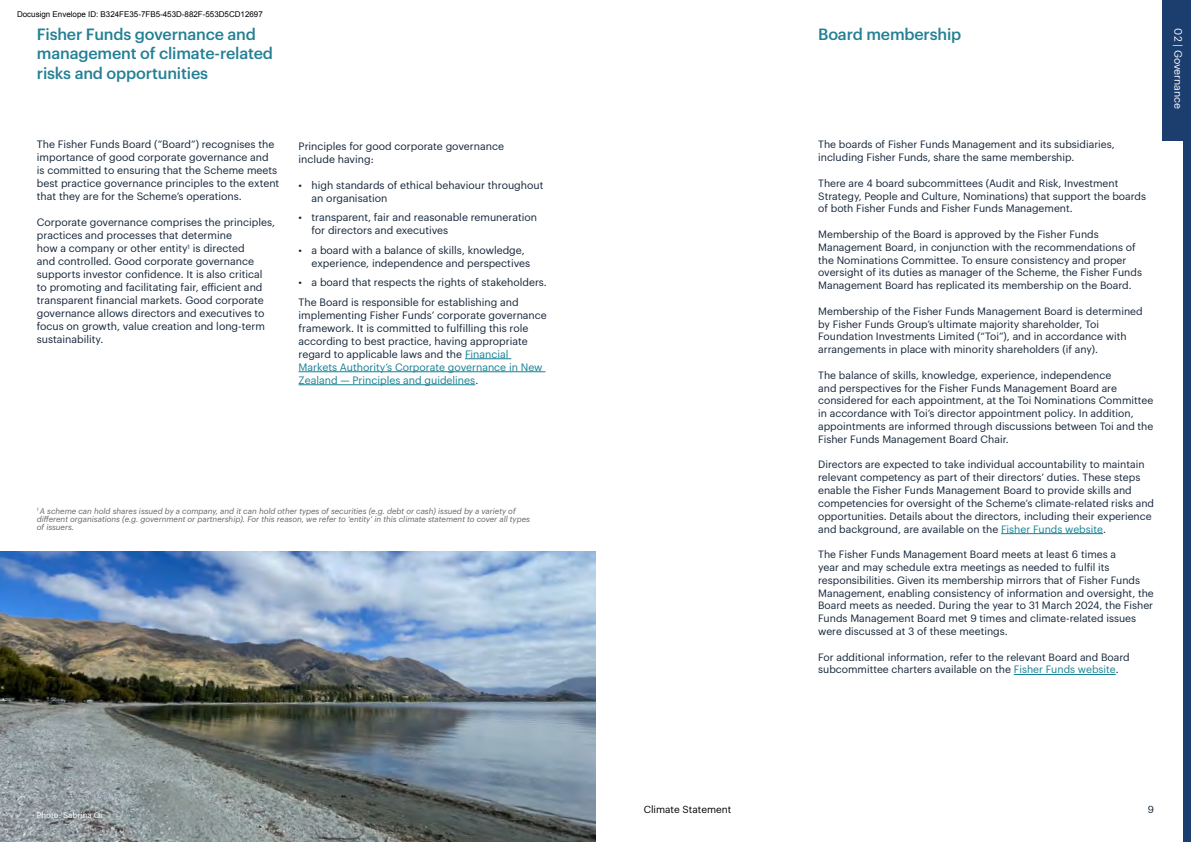
<style>
.page{position:relative;width:1191px;height:842px;background:#fff}
.page>*{position:absolute;margin:0;border:0;box-sizing:border-box;transform-origin:0 0}
.t1{font:500 16px/19.5px "Graphik";letter-spacing:-.01em;color:#248094}
.t2{font:10.5px/13px "Graphik";color:#132438}
.t3{font:10.5px "Graphik";color:#fff}
.t4{font:10.4px/12.8px "Graphik";color:#132438}
.t5{font:10px "Graphik";color:#000}
.t6{font:10px "Graphik";color:#132438}
.t7{font:italic 8px/8px "Graphik";color:#636466}
.t8{font:8px "Arial";color:#000}
.t9{font:8px "Graphik";color:#fff}
.s1{color:#168094}
.s2{font-size:10.5px}
</style>
<div class="page">
<img style="left:0;top:552px;width:595px;height:290px">
<div style="left:1183px;top:0;width:8px;height:842px;background:#1b3e6f"></div>
<div style="left:1162px;top:0;width:29px;height:141px;background:#1b3e6f"></div>
<hr style="left:465px;top:358px;width:46px;height:1px;background:#168094">
<hr style="left:298px;top:371px;width:247px;height:1px;background:#168094">
<hr style="left:298px;top:384px;width:177px;height:1px;background:#168094">
<hr style="left:1001px;top:533px;width:102px;height:1px;background:#168094">
<hr style="left:1013px;top:674px;width:102px;height:1px;background:#168094">
<p class="t8" style="left:17px;top:10px;width:247px">Docusign Envelope ID: B324FE35-7FB5-453D-882F-553D5CD12697</p>
<h1 class="t1" style="left:37px;top:23px;width:238px">Fisher Funds governance and management of climate-related risks and opportunities</h1>
<p class="t2" style="left:37px;top:137px;width:244px">The Fisher Funds Board (“Board”) recognises the importance of good corporate governance and<br>is committed to ensuring that the Scheme meets best practice governance principles to the extent that they are for the Scheme’s operations.</p>
<p class="t2" style="left:37px;top:215px;width:240px">Corporate governance comprises the principles, practices and processes that determine<br>how a company or other entity<sup>1</sup> is directed<br>and controlled. Good corporate governance supports investor confidence. It is also critical to promoting and facilitating fair, efficient and transparent financial markets. Good corporate governance allows directors and executives to focus on growth, value creation and long-term sustainability.</p>
<p class="t2" style="left:298px;top:138px;width:207px">Principles for good corporate governance include having:</p>
<p class="t2" style="left:311px;top:177px;width:233px;text-indent:-13px">• high standards of ethical behaviour throughout an organisation</p>
<p class="t2" style="left:311px;top:210px;width:227px;text-indent:-13px">• transparent, fair and reasonable remuneration for directors and executives</p>
<p class="t2" style="left:311px;top:242px;width:220px;text-indent:-13px">• a board with a balance of skills, knowledge, experience, independence and perspectives</p>
<p class="t2" style="left:298px;top:272px;width:250px;line-height:19.5px">• a board that respects the rights of stakeholders.<br>The Board is responsible for establishing and</p>
<p class="t2" style="left:298px;top:307px;width:250px">implementing Fisher Funds’ corporate governance framework. It is committed to fulfilling this role according to best practice, having appropriate regard to applicable laws and the <span class="s1">Financial Markets Authority’s Corporate governance in New Zealand — Principles and guidelines</span>.</p>
<p class="t7" style="left:37px;top:506px;width:494px"><sup>1</sup> A scheme can hold shares issued by a company, and it can hold other types of securities (e.g. debt or cash) issued by a variety of different organisations (e.g. government or partnership). For this reason, we refer to ‘entity’ in this climate statement to cover all types of issuers.</p>
<p class="t9" style="left:37px;top:809px;width:67px">Photo: Sabrina Qi</p>
<h1 class="t1" style="left:818px;top:23px;width:145px">Board membership</h1>
<p class="t4" style="left:818px;top:137px;width:298px">The boards of Fisher Funds Management and its subsidiaries, including Fisher Funds, share the same membership.</p>
<p class="t4" style="left:818px;top:176px;width:329px">There are 4 board subcommittees (Audit and Risk, Investment<br>Strategy, People and Culture, Nominations) that support the boards of both Fisher Funds and Fisher Funds Management.</p>
<p class="t4" style="left:818px;top:227px;width:325px">Membership of the Board is approved by the Fisher Funds Management Board, in conjunction with the recommendations of the Nominations Committee. To ensure consistency and proper oversight of its duties as manager of the Scheme, the Fisher Funds Management Board has replicated its membership on the Board.</p>
<p class="t4" style="left:818px;top:304px;width:326px">Membership of the Fisher Funds Management Board is determined by Fisher Funds Group’s ultimate majority shareholder, Toi Foundation Investments Limited (“Toi”), and in accordance with arrangements in place with minority shareholders (if any).</p>
<p class="t4" style="left:818px;top:368px;width:337px">The balance of skills, knowledge, experience, independence<br>and perspectives for the Fisher Funds Management Board are considered for each appointment, at the Toi Nominations Committee in accordance with Toi’s director appointment policy. In addition, appointments are informed through discussions between Toi and the Fisher Funds Management Board Chair.</p>
<p class="t4" style="left:818px;top:457px;width:337px">Directors are expected to take individual accountability to maintain relevant competency as part of their directors’ duties. These steps enable the Fisher Funds Management Board to provide skills and competencies for oversight of the Scheme’s climate-related risks and opportunities. Details about the directors, including their experience and background, are available on the <span class="s1">Fisher Funds website</span><span class="s2">.</span></p>
<p class="t4" style="left:818px;top:547px;width:337px">The Fisher Funds Management Board meets at least 6 times a<br>year and may schedule extra meetings as needed to fulfil its responsibilities. Given its membership mirrors that of Fisher Funds Management, enabling consistency of information and oversight, the Board meets as needed. During the year to 31 March 2024, the Fisher Funds Management Board met 9 times and climate-related issues were discussed at 3 of these meetings.</p>
<p class="t4" style="left:818px;top:650px;width:313px">For additional information, refer to the relevant Board and Board subcommittee charters available on the <span class="s1">Fisher Funds website</span>.</p>
<p class="t3" style="left:1186px;top:28px;width:82px;rotate:90deg">02 | Governance</p>
<p class="t5" style="left:643px;top:801px;width:89px">Climate Statement</p>
<p class="t6" style="left:1148px;top:801px;width:8px">9</p>
</div>
